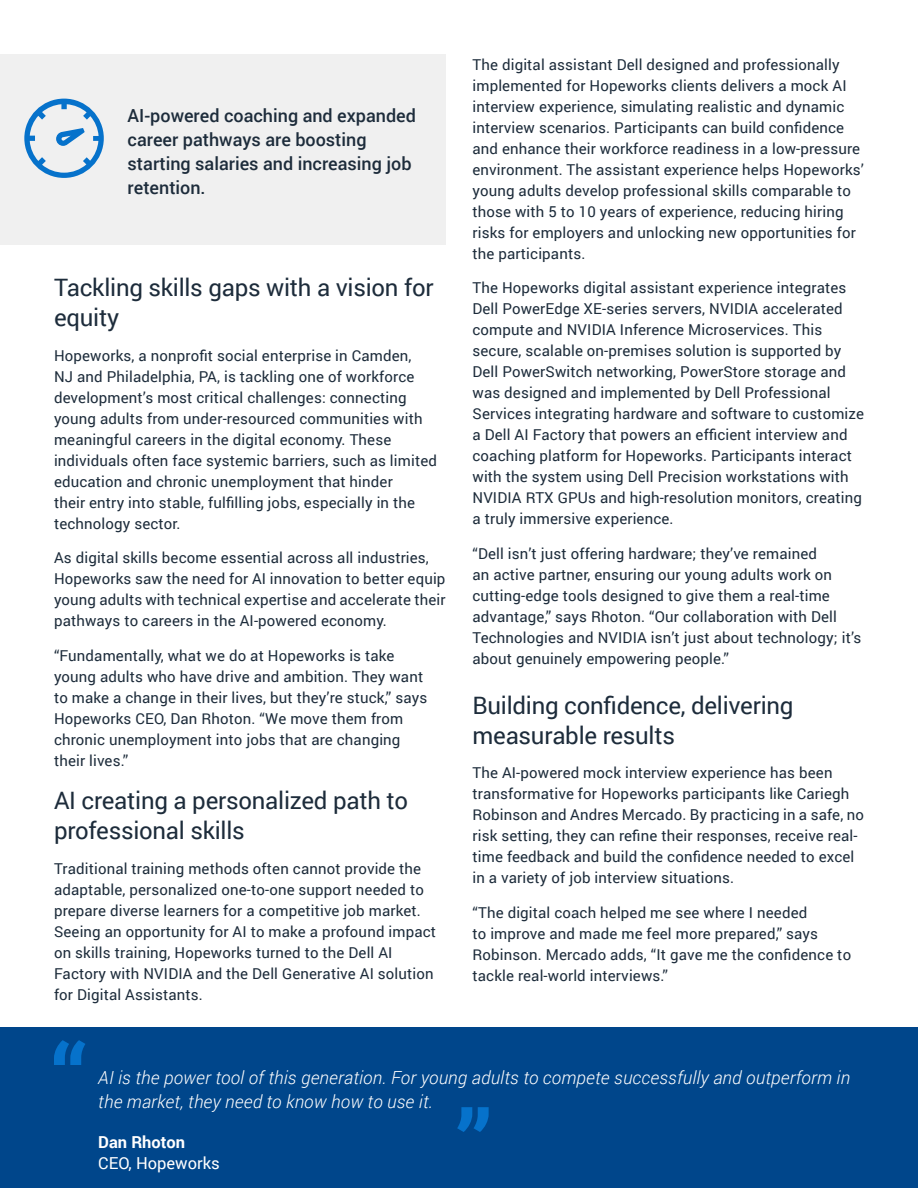
<style>
.page{position:relative;width:918px;height:1188px;background:#fff}
.page>*{position:absolute;margin:0;border:0;box-sizing:border-box;transform-origin:0 0}
.Section_Header{font:24px/30px "Roboto";letter-spacing:-.01em;color:#1d2c3b}
.Body{font:24px/30px "Roboto";letter-spacing:-.01em;color:#1d2c3b}
.t1{font:italic 300 18px/24px "Roboto";letter-spacing:.01em;color:#fff}
.Stat_Call-out{font:500 18px/24px "Roboto";color:#1d2c3b}
.t2{font:16.5px "Roboto";color:#fff}
.t3{font:700 16.5px "Roboto";color:#fff}
.Body-2{font:15px/21px "Roboto";letter-spacing:.01em;color:#1d2c3b}
</style>
<div class="page">
<div style="left:0;top:54px;width:446px;height:190px;background:#f0f0f0"></div>
<svg style="left:24px;top:99px;width:80px;height:79px"></svg>
<div style="left:0;top:1027px;width:918px;height:161px;background:#00468b"></div>
<svg style="left:54px;top:1040px;width:31px;height:25px"></svg>
<svg style="left:457px;top:1107px;width:32px;height:25px"></svg>
<p class="Stat_Call-out" style="left:128px;top:103px;width:290px">AI-powered coaching and expanded career pathways are boosting starting salaries and increasing job retention.</p>
<h2 class="Section_Header" style="left:54px;top:272px;width:381px">Tackling skills gaps with a vision for equity</h2>
<p class="Body-2" style="left:54px;top:345px;width:384px">Hopeworks, a nonprofit social enterprise in Camden,<br>NJ and Philadelphia, PA, is tackling one of workforce development’s most critical challenges: connecting young adults from under-resourced communities with meaningful careers in the digital economy. These individuals often face systemic barriers, such as limited education and chronic unemployment that hinder<br>their entry into stable, fulfilling jobs, especially in the technology sector.</p>
<p class="Body-2" style="left:54px;top:547px;width:393px">As digital skills become essential across all industries, Hopeworks saw the need for AI innovation to better equip young adults with technical expertise and accelerate their pathways to careers in the AI-powered economy.</p>
<p class="Body-2" style="left:54px;top:645px;width:375px">“Fundamentally, what we do at Hopeworks is take young adults who have drive and ambition. They want to make a change in their lives, but they’re stuck,” says Hopeworks CEO, Dan Rhoton. “We move them from chronic unemployment into jobs that are changing their lives.”</p>
<p class="Body" style="left:54px;top:785px;width:356px">AI creating a personalized path to professional skills</p>
<p class="Body-2" style="left:54px;top:858px;width:384px">Traditional training methods often cannot provide the adaptable, personalized one-to-one support needed to prepare diverse learners for a competitive job market.<br>Seeing an opportunity for AI to make a profound impact on skills training, Hopeworks turned to the Dell AI Factory with NVIDIA and the Dell Generative AI solution for Digital Assistants.</p>
<p class="Body-2" style="left:472px;top:53px;width:393px">The digital assistant Dell designed and professionally implemented for Hopeworks clients delivers a mock AI interview experience, simulating realistic and dynamic interview scenarios. Participants can build confidence and enhance their workforce readiness in a low-pressure environment. The assistant experience helps Hopeworks’ young adults develop professional skills comparable to those with 5 to 10 years of experience, reducing hiring risks for employers and unlocking new opportunities for the participants.</p>
<p class="Body-2" style="left:472px;top:277px;width:393px">The Hopeworks digital assistant experience integrates Dell PowerEdge XE-series servers, NVIDIA accelerated compute and NVIDIA Inference Microservices. This secure, scalable on-premises solution is supported by Dell PowerSwitch networking, PowerStore storage and was designed and implemented by Dell Professional Services integrating hardware and software to customize a Dell AI Factory that powers an efficient interview and coaching platform for Hopeworks. Participants interact with the system using Dell Precision workstations with NVIDIA RTX GPUs and high-resolution monitors, creating a truly immersive experience.</p>
<p class="Body-2" style="left:472px;top:542px;width:390px">“Dell isn’t just offering hardware; they’ve remained<br>an active partner, ensuring our young adults work on cutting-edge tools designed to give them a real-time advantage,” says Rhoton. “Our collaboration with Dell Technologies and NVIDIA isn’t just about technology; it’s about genuinely empowering people.”</p>
<h2 class="Section_Header" style="left:472px;top:690px;width:323px">Building confidence, delivering measurable results</h2>
<p class="Body-2" style="left:472px;top:762px;width:393px">The AI-powered mock interview experience has been transformative for Hopeworks participants like Cariegh Robinson and Andres Mercado. By practicing in a safe, no risk setting, they can refine their responses, receive real&shy;time feedback and build the confidence needed to excel in a variety of job interview situations.</p>
<p class="Body-2" style="left:472px;top:902px;width:380px">“The digital coach helped me see where I needed<br>to improve and made me feel more prepared,” says Robinson. Mercado adds, “It gave me the confidence to tackle real-world interviews.”</p>
<p class="t1" style="left:98px;top:1065px;width:753px">AI is the power tool of this generation. For young adults to compete successfully and outperform in the market, they need to know how to use it.</p>
<p class="t3" style="left:98px;top:1130px;width:88px">Dan Rhoton</p>
<p class="t2" style="left:98px;top:1151px;width:123px">CEO, Hopeworks</p>
</div>
